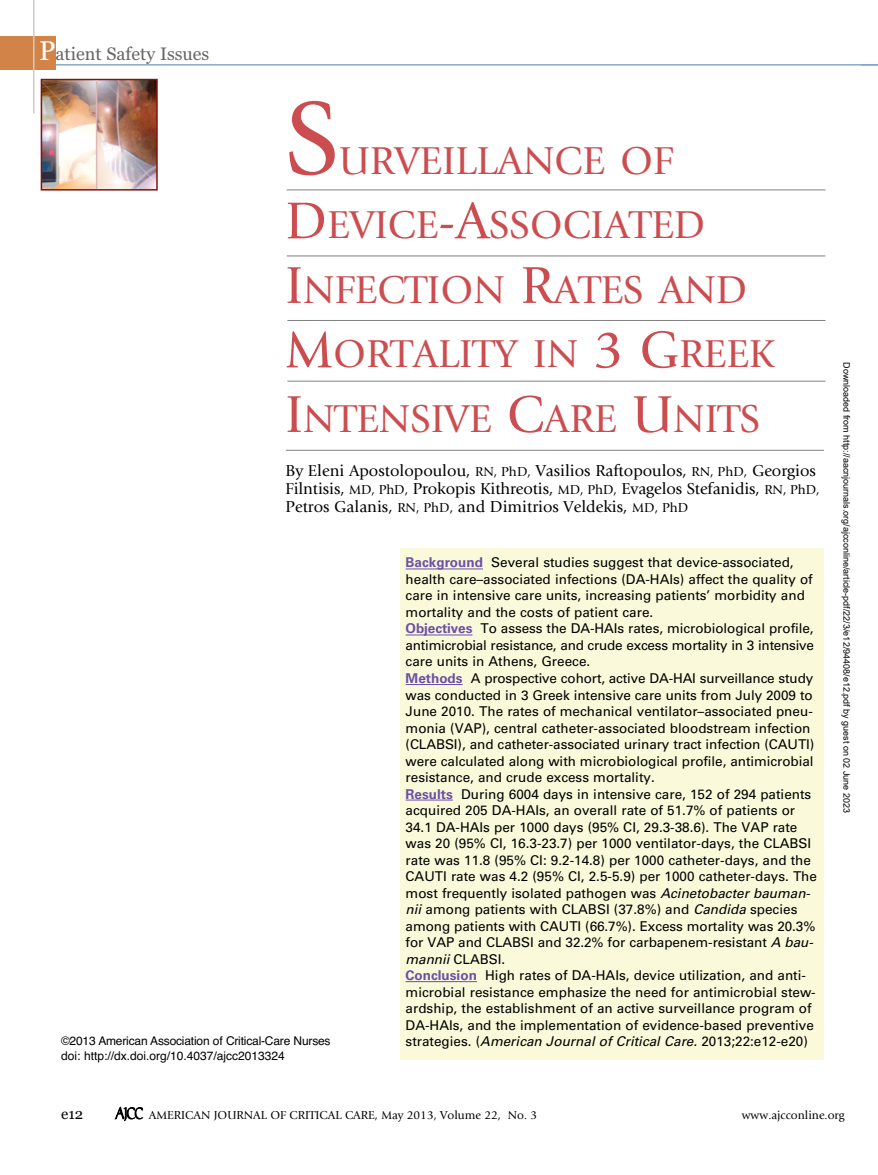
<style>
.page{position:relative;width:878px;height:1175px;background:#fff}
.page>*{position:absolute;margin:0;border:0;box-sizing:border-box;transform-origin:0 0}
.t1{font:108px "Giovanni Std";color:#cc4d50}
.t2{font:40.5px/64.5px "Giovanni Std";color:#cc4d50}
.t3{font:18px "Georgia";color:#666}
.t4{font:16.5px/18px "Giovanni Std";color:#000}
.t5{font:15px "Georgia";color:#000}
.t6{font:13.5px/16.5px "Univers LT Std";color:#000}
.t7{font:12px/14.4px "Helvetica";letter-spacing:-.015em;color:#000}
.t8{font:12px "Giovanni Std";color:#000}
.t9{font:9px "Arial";color:#000}
.s1{font-size:27px;color:#fff}
.s2{font-size:54px}
.s3{font-size:13.5px}
.s4{font-weight:700;color:#6b4fa8}
.s5{font-style:italic}
.s6{font-family:"Publius";font-size:13.5px}
</style>
<div class="page">
<div style="left:400px;top:548px;width:424px;height:511px;background:#faf9da"></div>
<hr style="left:405px;top:568px;width:78px;height:1px;background:#6b4fa8">
<hr style="left:405px;top:634px;width:67px;height:1px;background:#6b4fa8">
<hr style="left:405px;top:684px;width:57px;height:1px;background:#6b4fa8">
<hr style="left:405px;top:799px;width:48px;height:1px;background:#6b4fa8">
<hr style="left:405px;top:981px;width:72px;height:1px;background:#6b4fa8">
<hr style="left:286px;top:190px;width:539px;height:1px;background:#808080">
<hr style="left:286px;top:256px;width:539px;height:1px;background:#808080">
<hr style="left:287px;top:320px;width:538px;height:1px;background:#808080">
<hr style="left:287px;top:381px;width:538px;height:1px;background:#808080">
<hr style="left:286px;top:450px;width:538px;height:1px;background:#808080">
<hr style="left:30px;top:64px;width:848px;height:2px;background:#88a7c9">
<div style="left:0;top:37px;width:56px;height:33px;background:#d28448"></div>
<hr style="left:33px;top:0;width:1px;height:113px;background:#ccc">
<img style="left:44px;top:82px;width:52px;height:105px">
<img style="left:97px;top:82px;width:58px;height:105px">
<div style="left:41px;top:79px;width:117px;height:111px;border:2px solid #821412"></div>
<hr style="left:96px;top:80px;width:1px;height:109px;background:#dab9b8">
<h3 class="t3" style="left:39px;top:43px;width:172px"><span class="s1">P</span>atient Safety Issues</h3>
<h1 class="t1" style="left:285px;top:96px;width:55px">S</h1>
<h2 class="t2" style="left:285px;top:131px;width:491px;text-indent:54px">URVEILLANCE OF<br><span class="s2">D</span>EVICE<span class="s2">-A</span>SSOCIATED<br><span class="s2">I</span>NFECTION <span class="s2">R</span>ATES AND<br><span class="s2">M</span>ORTALITY IN <span class="s2">3 G</span>REEK<br><span class="s2">I</span>NTENSIVE <span class="s2">C</span>ARE <span class="s2">U</span>NITS</h2>
<p class="t4" style="left:285px;top:462px;width:535px">By Eleni Apostolopoulou, <span class="s3">RN, PhD,</span> Vasilios Raftopoulos, <span class="s3">RN, PhD,</span> Georgios<br>Filntisis, <span class="s3">MD, PhD,</span> Prokopis Kithreotis, <span class="s3">MD, PhD,</span> Evagelos Stefanidis, <span class="s3">RN, PhD,<br></span>Petros Galanis, <span class="s3">RN, PhD,</span> and Dimitrios Veldekis, <span class="s3">MD, PhD</span></p>
<p class="t7" style="left:61px;top:1034px;width:271px">©2013 American Association of Critical-Care Nurses doi: http://dx.doi.org/10.4037/ajcc2013324</p>
<p class="t6" style="left:405px;top:555px;width:413px"><span class="s4">Background</span> Several studies suggest that device-associated, health care–associated infections (DA-HAIs) affect the quality of care in intensive care units, increasing patients’ morbidity and mortality and the costs of patient care.<br><span class="s4">Objectives</span> To assess the DA-HAIs rates, microbiological profile, antimicrobial resistance, and crude excess mortality in 3 intensive care units in Athens, Greece.<br><span class="s4">Methods</span> A prospective cohort, active DA-HAI surveillance study was conducted in 3 Greek intensive care units from July 2009 to June 2010. The rates of mechanical ventilator–associated pneu&shy;monia (VAP), central catheter-associated bloodstream infection (CLABSI), and catheter-associated urinary tract infection (CAUTI) were calculated along with microbiological profile, antimicrobial resistance, and crude excess mortality.<br><span class="s4">Results</span> During 6004 days in intensive care, 152 of 294 patients acquired 205 DA-HAIs, an overall rate of 51.7% of patients or 34.1 DA-HAIs per 1000 days (95% CI, 29.3-38.6). The VAP rate was 20 (95% CI, 16.3-23.7) per 1000 ventilator-days, the CLABSI rate was 11.8 (95% CI: 9.2-14.8) per 1000 catheter-days, and the CAUTI rate was 4.2 (95% CI, 2.5-5.9) per 1000 catheter-days. The most frequently isolated pathogen was <span class="s5">Acinetobacter bauman&shy;nii</span> among patients with CLABSI (37.8%) and <span class="s5">Candida</span> species among patients with CAUTI (66.7%). Excess mortality was 20.3% for VAP and CLABSI and 32.2% for carbapenem-resistant <span class="s5">A bau&shy;mannii</span> CLABSI.<br><span class="s4">Conclusion</span> High rates of DA-HAIs, device utilization, and anti&shy;microbial resistance emphasize the need for antimicrobial stew&shy;ardship, the establishment of an active surveillance program of DA-HAIs, and the implementation of evidence-based preventive strategies. (<span class="s5">American Journal of Critical Care.</span> 2013;22:e12-e20)</p>
<p class="t9" style="left:850px;top:362px;width:452px;rotate:90deg">Downloaded from http://aacnjournals.org/ajcconline/article-pdf/22/3/e12/94408/e12.pdf by guest on 02 June 2023</p>
<p class="t5" style="left:61px;top:1104px;width:24px">e12</p>
<p class="t8" style="left:115px;top:1110px;width:423px"><span class="s6">AJCC</span> AMERICAN JOURNAL OF CRITICAL CARE, May 2013, Volume 22, No. 3</p>
<p class="t8" style="left:741px;top:1110px;width:104px">www.ajcconline.org</p>
</div>
